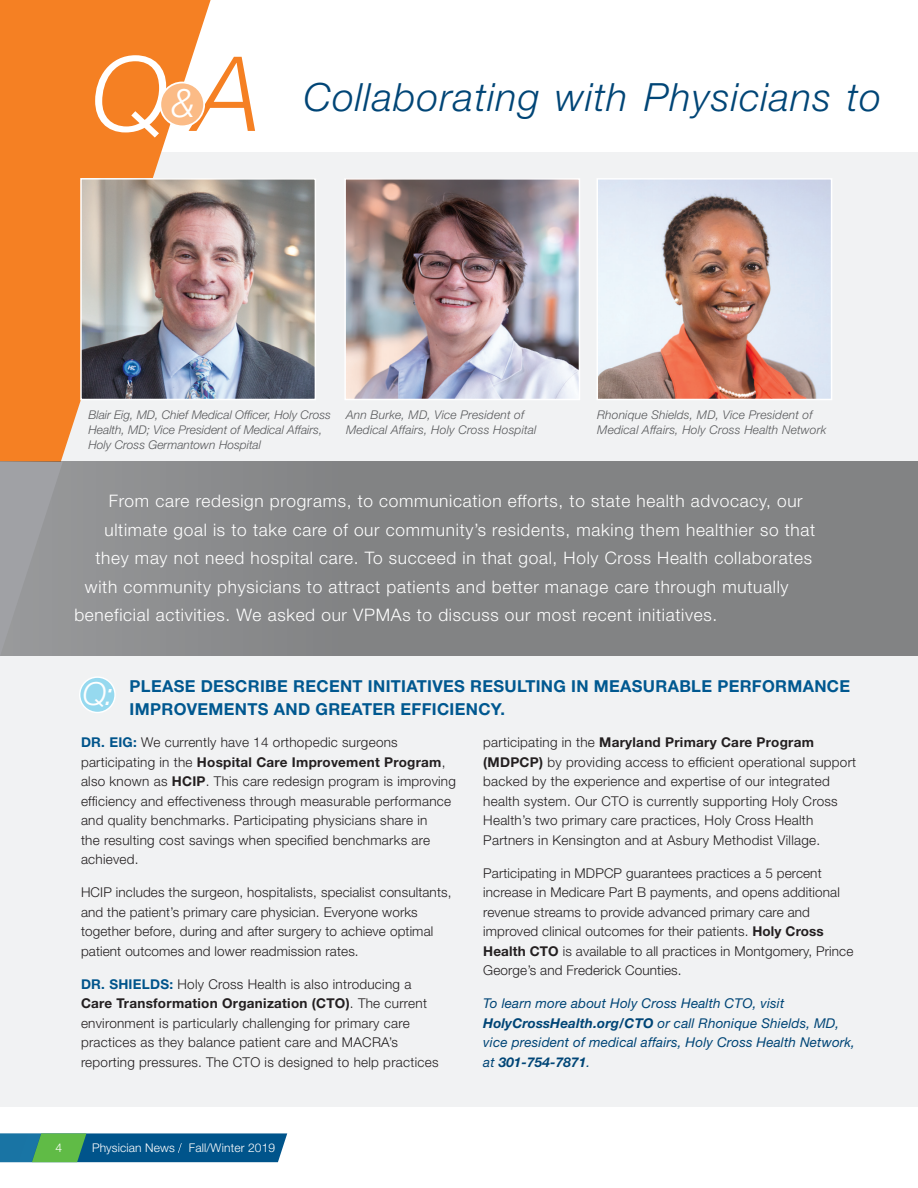
<style>
.page{position:relative;width:918px;height:1188px;background:#fff}
.page>*{position:absolute;margin:0;border:0;box-sizing:border-box;transform-origin:0 0}
.t1{font:italic 300 103.8px "Helvetica Neue LT Std";color:#fff}
.t2{font:italic 300 39.6px "Helvetica Neue LT Std";color:#fff}
.t3{font:italic 300 39px "Helvetica Neue LT Std";letter-spacing:.03em;color:#004576}
.t4{font:italic 300 31.95px "Helvetica Neue LT Std";color:#fff}
.t5{font:300 17.25px "Helvetica Neue LT Std";letter-spacing:.04em;color:#fff}
.subheads{font:700 16.5px/22.5px "Helvetica Neue LT Std";letter-spacing:.02em;color:#005890}
.body{font:300 13.5px/19.5px "Helvetica Neue LT Std";letter-spacing:.02em;color:#231f20}
.body-2{font:italic 13.5px/19.5px "Helvetica Neue LT Std";letter-spacing:.01em;color:#004576}
.t6{font:italic 300 12px/15px "Helvetica Neue LT Std";letter-spacing:.015em;color:#57585a}
.t7{font:300 12px "Helvetica Neue LT Std";letter-spacing:.01em;color:#fff}
.s1{color:#f58023}
.s2{font-weight:700;color:#00548b}
.s3{font-weight:700}
</style>
<div class="page">
<svg style="left:0;top:1133px;width:287px;height:29px;background:#196d86"></svg>
<div style="left:0;top:153px;width:918px;height:954px;background:#f1f2f3"></div>
<svg style="left:0;top:0;width:211px;height:462px;fill:#f58023"></svg>
<div style="left:0;top:462px;width:918px;height:194px;background:linear-gradient(to right,#8d8e90,#7e7f80)"></div>
<img style="left:83px;top:181px;width:230px;height:216px">
<div style="left:80px;top:178px;width:236px;height:222px;border:2px solid #fff"></div>
<img style="left:347px;top:181px;width:230px;height:216px">
<div style="left:344px;top:178px;width:236px;height:222px;border:2px solid #fff"></div>
<img style="left:600px;top:181px;width:229px;height:216px">
<div style="left:597px;top:178px;width:235px;height:222px;border:2px solid #fff"></div>
<div style="left:160px;top:83px;width:44px;height:43px;background:#fbbb86;border-radius:50%"></div>
<div style="left:159px;top:82px;width:46px;height:45px;border:2px solid #fff;border-radius:50%"></div>
<div style="left:80px;top:677px;width:35px;height:36px;background:#96d9ef;border-radius:50%"></div>
<div style="left:79px;top:676px;width:37px;height:37px;border:1px solid #fff;border-radius:50%"></div>
<svg style="left:0;top:461px;width:63px;height:195px;background:#9b9c9e"></svg>
<p class="t1" style="left:92px;top:32px;width:172px">Q <span class="s1">A</span></p>
<p class="t2" style="left:171px;top:79px;width:26px">&amp;</p>
<p class="t3" style="left:304px;top:74px;width:579px">Collaborating with Physicians to</p>
<p class="t6" style="left:89px;top:407px;width:244px">Blair Eig, MD, Chief Medical Officer, Holy Cross<br>Health, MD; Vice President of Medical Affairs,<br>Holy Cross Germantown Hospital</p>
<p class="t6" style="left:346px;top:407px;width:192px">Ann Burke, MD, Vice President of<br>Medical Affairs, Holy Cross Hospital</p>
<p class="t6" style="left:597px;top:407px;width:230px">Rhonique Shields, MD, Vice President of<br>Medical Affairs, Holy Cross Health Network</p>
<p class="t5" style="left:109px;top:491px;width:695px">From care redesign programs, to communication efforts, to state health advocacy, our</p>
<p class="t5" style="left:104px;top:519px;width:712px">ultimate goal is to take care of our community’s residents, making them healthier so that</p>
<p class="t5" style="left:95px;top:548px;width:718px">they may not need hospital care. To succeed in that goal, Holy Cross Health collaborates</p>
<p class="t5" style="left:85px;top:576px;width:705px">with community physicians to attract patients and better manage care through mutually</p>
<p class="t5" style="left:74px;top:605px;width:644px">beneficial activities. We asked our VPMAs to discuss our most recent initiatives.</p>
<p class="t4" style="left:83px;top:675px;width:32px">Q:</p>
<p class="subheads" style="left:130px;top:675px;width:722px">PLEASE DESCRIBE RECENT INITIATIVES RESULTING IN MEASURABLE PERFORMANCE<br>IMPROVEMENTS AND GREATER EFFICIENCY.</p>
<p class="body" style="left:81px;top:732px;width:377px"><span class="s2">DR. EIG:</span> We currently have 14 orthopedic surgeons participating in the <span class="s3">Hospital Care Improvement Program</span>, also known as <span class="s3">HCIP</span>. This care redesign program is improving efficiency and effectiveness through measurable performance and quality benchmarks. Participating physicians share in<br>the resulting cost savings when specified benchmarks are achieved.</p>
<p class="body" style="left:81px;top:882px;width:372px">HCIP includes the surgeon, hospitalists, specialist consultants, and the patient’s primary care physician. Everyone works together before, during and after surgery to achieve optimal patient outcomes and lower readmission rates.</p>
<p class="body" style="left:81px;top:974px;width:359px"><span class="s2">DR. SHIELDS:</span> Holy Cross Health is also introducing a <span class="s3">Care Transformation Organization (CTO)</span>. The current environment is particularly challenging for primary care practices as they balance patient care and MACRA’s reporting pressures. The CTO is designed to help practices</p>
<p class="body" style="left:483px;top:732px;width:374px">participating in the <span class="s3">Maryland Primary Care Program (MDPCP)</span> by providing access to efficient operational support backed by the experience and expertise of our integrated health system. Our CTO is currently supporting Holy Cross Health’s two primary care practices, Holy Cross Health Partners in Kensington and at Asbury Methodist Village.</p>
<p class="body" style="left:483px;top:863px;width:372px">Participating in MDPCP guarantees practices a 5 percent increase in Medicare Part B payments, and opens additional revenue streams to provide advanced primary care and improved clinical outcomes for their patients. <span class="s3">Holy Cross Health CTO</span> is available to all practices in Montgomery, Prince George’s and Frederick Counties.</p>
<p class="body-2" style="left:483px;top:994px;width:373px">To learn more about Holy Cross Health CTO, visit <span class="s3">HolyCrossHealth.org/CTO</span> or call Rhonique Shields, MD, vice president of medical affairs, Holy Cross Health Network, at <span class="s3">301-754-7871</span>.</p>
<p class="t7" style="left:56px;top:1140px;width:8px">4</p>
<p class="t7" style="left:92px;top:1140px;width:185px">Physician News Fall/Winter 2019</p>
</div>
